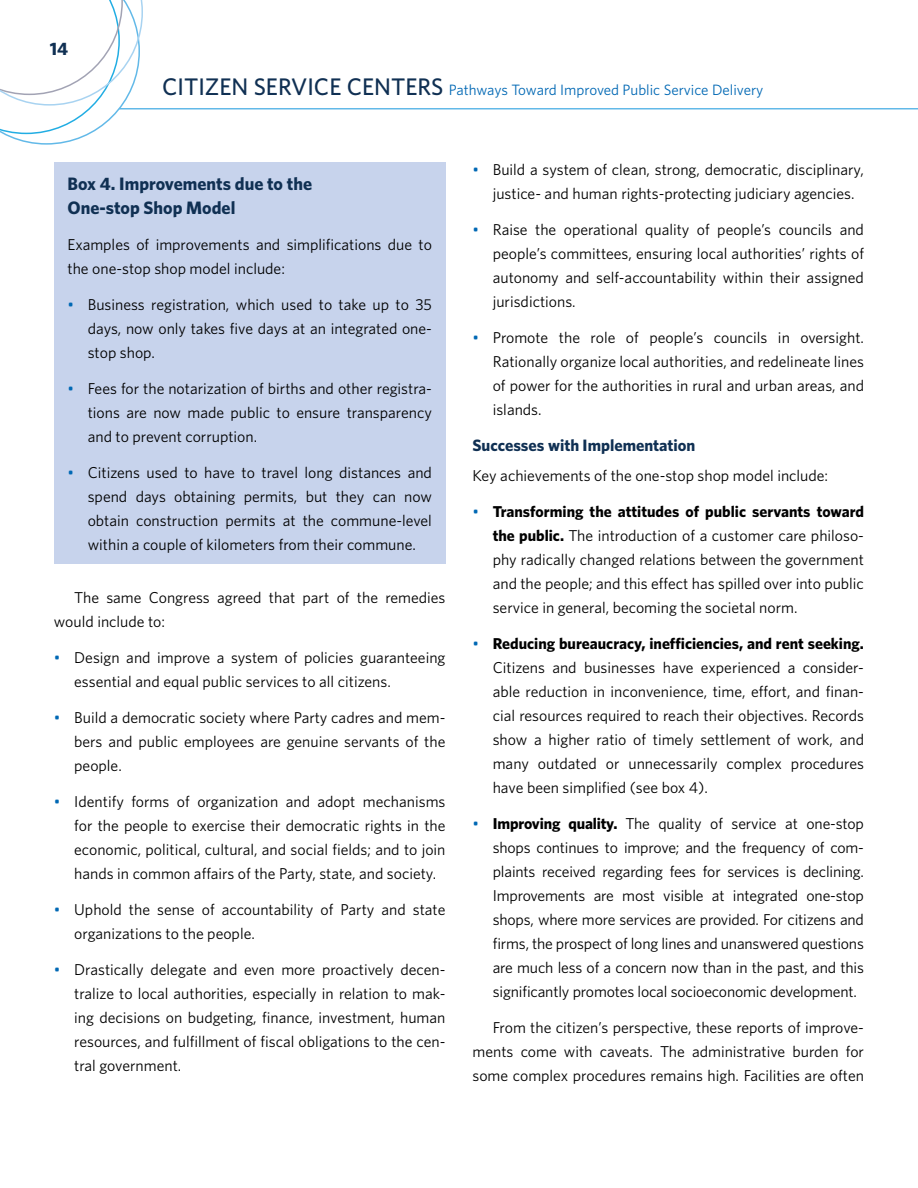
<style>
.page{position:relative;width:918px;height:1188px;background:#fff}
.page>*{position:absolute;margin:0;border:0;box-sizing:border-box;transform-origin:0 0}
.t1{font:700 18px/24px "Whitney HTF";color:#103053}
.t2{font:700 16.5px "Whitney HTF";color:#103053}
.t3{font:15.75px/24px "Whitney HTF";color:#000;text-align:justify}
.t4{font:15px "Whitney HTF";color:#0068b4}
.s1{font-weight:500;font-size:24px;color:#103053}
.s2{color:#0068b4}
.s3{font-weight:700}
</style>
<div class="page">
<svg style="left:0;top:0;width:143px;height:145px"></svg>
<hr style="left:119px;top:108px;width:799px;height:2px;background:#62b9e8">
<div style="left:54px;top:162px;width:392px;height:401px;background:#c7d3ec"></div>
<p class="t1" style="left:50px;top:36px;width:20px">14</p>
<p class="t4" style="left:162px;top:81px;width:603px"><span class="s1">CITIZEN SERVICE CENTERS</span> Pathways Toward Improved Public Service Delivery</p>
<p class="t1" style="left:68px;top:171px;width:246px">Box 4. Improvements due to the<br>One-stop Shop Model</p>
<p class="t3" style="left:68px;top:232px;width:366px">Examples of improvements and simplifications due to the one-stop shop model include:</p>
<p class="t3" style="left:88px;top:292px;width:346px;text-indent:-20px"><span class="s2">•</span> Business registration, which used to take up to 35 days, now only takes five days at an integrated one&shy;stop shop.</p>
<p class="t3" style="left:88px;top:376px;width:346px;text-indent:-20px"><span class="s2">•</span> Fees for the notarization of births and other registra&shy;tions are now made public to ensure transparency and to prevent corruption.</p>
<p class="t3" style="left:88px;top:460px;width:346px;text-indent:-20px"><span class="s2">•</span> Citizens used to have to travel long distances and spend days obtaining permits, but they can now obtain construction permits at the commune-level within a couple of kilometers from their commune.</p>
<p class="t3" style="left:54px;top:585px;width:393px;text-indent:20px">The same Congress agreed that part of the remedies would include to:</p>
<p class="t3" style="left:74px;top:645px;width:373px;text-indent:-20px"><span class="s2">•</span> Design and improve a system of policies guaranteeing essential and equal public services to all citizens.</p>
<p class="t3" style="left:74px;top:705px;width:373px;text-indent:-20px"><span class="s2">•</span> Build a democratic society where Party cadres and mem&shy;bers and public employees are genuine servants of the people.</p>
<p class="t3" style="left:74px;top:789px;width:373px;text-indent:-20px"><span class="s2">•</span> Identify forms of organization and adopt mechanisms for the people to exercise their democratic rights in the economic, political, cultural, and social fields; and to join hands in common affairs of the Party, state, and society.</p>
<p class="t3" style="left:74px;top:897px;width:373px;text-indent:-20px"><span class="s2">•</span> Uphold the sense of accountability of Party and state organizations to the people.</p>
<p class="t3" style="left:74px;top:957px;width:373px;text-indent:-20px"><span class="s2">•</span> Drastically delegate and even more proactively decen&shy;tralize to local authorities, especially in relation to mak&shy;ing decisions on budgeting, finance, investment, human resources, and fulfillment of fiscal obligations to the cen&shy;tral government.</p>
<p class="t3" style="left:493px;top:157px;width:373px;text-indent:-20px"><span class="s2">•</span> Build a system of clean, strong, democratic, disciplinary, justice- and human rights-protecting judiciary agencies.</p>
<p class="t3" style="left:493px;top:217px;width:373px;text-indent:-20px"><span class="s2">•</span> Raise the operational quality of people’s councils and people’s committees, ensuring local authorities’ rights of autonomy and self-accountability within their assigned jurisdictions.</p>
<p class="t3" style="left:493px;top:325px;width:373px;text-indent:-20px"><span class="s2">•</span> Promote the role of people’s councils in oversight.<br>Rationally organize local authorities, and redelineate lines of power for the authorities in rural and urban areas, and islands.</p>
<p class="t2" style="left:472px;top:435px;width:225px">Successes with Implementation</p>
<p class="t3" style="left:472px;top:463px;width:357px">Key achievements of the one-stop shop model include:</p>
<p class="t3" style="left:493px;top:499px;width:373px;text-indent:-20px"><span class="s2">•</span> <span class="s3">Transforming the attitudes of public servants toward the public.</span> The introduction of a customer care philoso&shy;phy radically changed relations between the government and the people; and this effect has spilled over into public service in general, becoming the societal norm.</p>
<p class="t3" style="left:493px;top:631px;width:373px;text-indent:-20px"><span class="s2">•</span> <span class="s3">Reducing bureaucracy, inefficiencies, and rent seeking.<br></span>Citizens and businesses have experienced a consider&shy;able reduction in inconvenience, time, effort, and finan&shy;cial resources required to reach their objectives. Records show a higher ratio of timely settlement of work, and many outdated or unnecessarily complex procedures have been simplified (see box 4).</p>
<p class="t3" style="left:493px;top:811px;width:373px;text-indent:-20px"><span class="s2">•</span> <span class="s3">Improving quality.</span> The quality of service at one-stop shops continues to improve; and the frequency of com&shy;plaints received regarding fees for services is declining.<br>Improvements are most visible at integrated one-stop shops, where more services are provided. For citizens and firms, the prospect of long lines and unanswered questions are much less of a concern now than in the past, and this significantly promotes local socioeconomic development.</p>
<p class="t3" style="left:472px;top:1015px;width:393px;text-indent:20px">From the citizen’s perspective, these reports of improve&shy;ments come with caveats. The administrative burden for some complex procedures remains high. Facilities are often</p>
</div>
